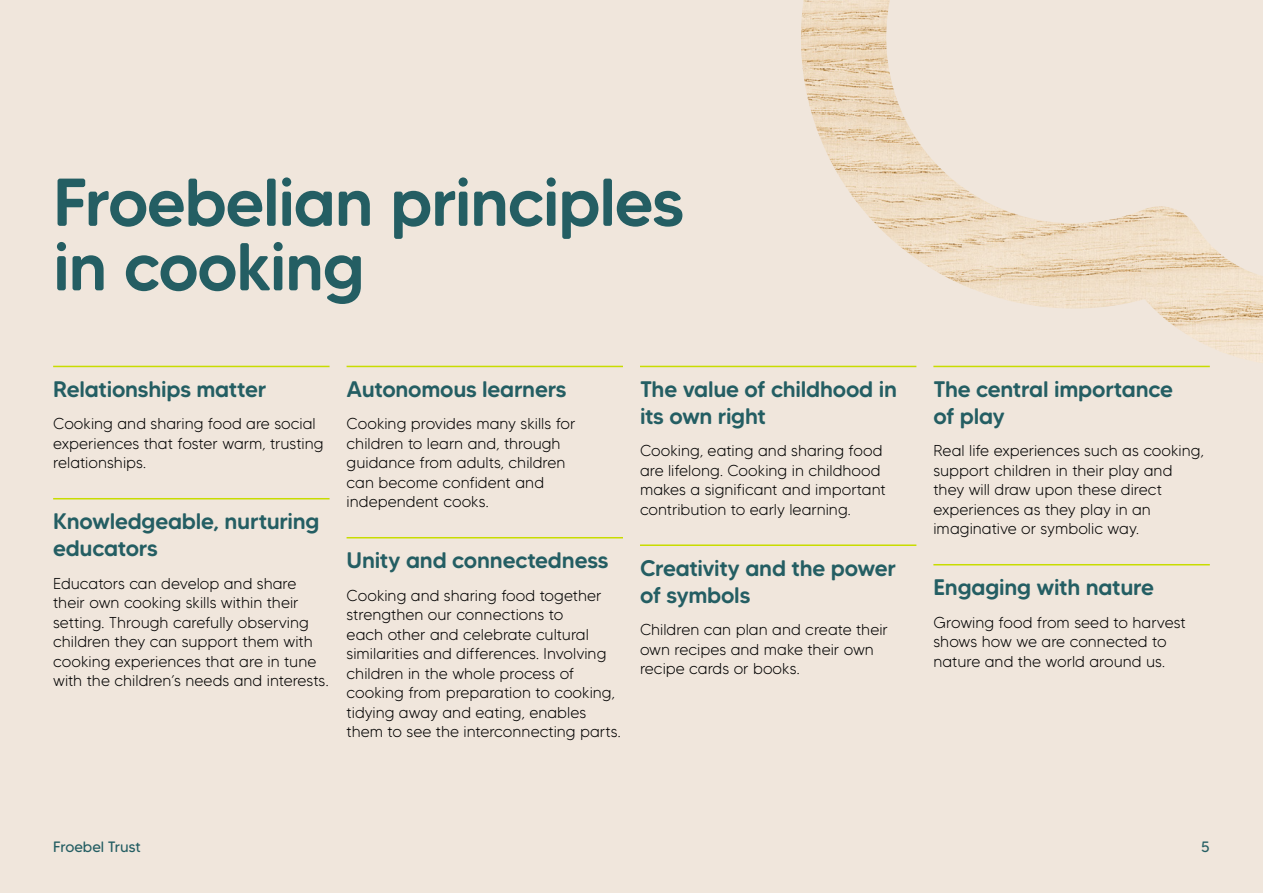
<style>
.page{position:relative;width:1263px;height:893px;background:#f0e6dc}
.page>*{position:absolute;margin:0;border:0;box-sizing:border-box;transform-origin:0 0}
.L1_Heading_50_50pt{font:500 67.5px/64.5px "MADE Tommy Soft";letter-spacing:-.02em;color:#245e63}
.L2_Heading__rule_15_18pt{font:500 22.5px/27px "MADE Tommy Soft";letter-spacing:-.01em;color:#245e63}
.Body_copy_10_5_13pt__2mm_space{font:300 15.75px/19.5px "MADE Tommy Soft";color:#000}
.t1{font:15px "MADE Tommy Soft";letter-spacing:-.005em;color:#245e63}
</style>
<div class="page">
<img style="left:801px;top:0;width:462px;height:362px">
<hr style="left:53px;top:366px;width:277px;height:1px;background:#c8dc00">
<hr style="left:53px;top:498px;width:277px;height:1px;background:#c8dc00">
<hr style="left:347px;top:366px;width:276px;height:1px;background:#c8dc00">
<hr style="left:347px;top:537px;width:276px;height:1px;background:#c8dc00">
<hr style="left:640px;top:366px;width:276px;height:1px;background:#c8dc00">
<hr style="left:640px;top:544px;width:276px;height:2px;background:#c8dc00">
<hr style="left:933px;top:366px;width:277px;height:1px;background:#c8dc00">
<hr style="left:933px;top:564px;width:277px;height:1px;background:#c8dc00">
<p class="L1_Heading_50_50pt" style="left:53px;top:169px;width:632px">Froebelian principles in cooking</p>
<p class="L2_Heading__rule_15_18pt" style="left:53px;top:375px;width:215px">Relationships matter</p>
<p class="Body_copy_10_5_13pt__2mm_space" style="left:53px;top:414px;width:272px">Cooking and sharing food are social experiences that foster warm, trusting relationships.</p>
<p class="L2_Heading__rule_15_18pt" style="left:53px;top:508px;width:268px">Knowledgeable, nurturing educators</p>
<p class="Body_copy_10_5_13pt__2mm_space" style="left:53px;top:573px;width:277px">Educators can develop and share their own cooking skills within their setting. Through carefully observing children they can support them with cooking experiences that are in tune with the children’s needs and interests.</p>
<p class="L2_Heading__rule_15_18pt" style="left:347px;top:375px;width:222px">Autonomous learners</p>
<p class="Body_copy_10_5_13pt__2mm_space" style="left:347px;top:414px;width:230px">Cooking provides many skills for children to learn and, through guidance from adults, children can become confident and independent cooks.</p>
<p class="L2_Heading__rule_15_18pt" style="left:347px;top:547px;width:263px">Unity and connectedness</p>
<p class="Body_copy_10_5_13pt__2mm_space" style="left:347px;top:585px;width:276px">Cooking and sharing food together strengthen our connections to<br>each other and celebrate cultural similarities and differences. Involving children in the whole process of cooking from preparation to cooking, tidying away and eating, enables them to see the interconnecting parts.</p>
<p class="L2_Heading__rule_15_18pt" style="left:640px;top:375px;width:259px">The value of childhood in its own right</p>
<p class="Body_copy_10_5_13pt__2mm_space" style="left:640px;top:441px;width:247px">Cooking, eating and sharing food are lifelong. Cooking in childhood makes a significant and important contribution to early learning.</p>
<p class="L2_Heading__rule_15_18pt" style="left:640px;top:554px;width:258px">Creativity and the power of symbols</p>
<p class="Body_copy_10_5_13pt__2mm_space" style="left:640px;top:620px;width:249px">Children can plan and create their own recipes and make their own recipe cards or books.</p>
<p class="L2_Heading__rule_15_18pt" style="left:933px;top:375px;width:241px">The central importance of play</p>
<p class="Body_copy_10_5_13pt__2mm_space" style="left:933px;top:441px;width:272px">Real life experiences such as cooking, support children in their play and they will draw upon these direct experiences as they play in an imaginative or symbolic way.</p>
<p class="L2_Heading__rule_15_18pt" style="left:933px;top:574px;width:222px">Engaging with nature</p>
<p class="Body_copy_10_5_13pt__2mm_space" style="left:933px;top:612px;width:254px">Growing food from seed to harvest shows how we are connected to nature and the world around us.</p>
<p class="t1" style="left:53px;top:838px;width:89px">Froebel Trust</p>
<p class="t1" style="left:1201px;top:838px;width:10px">5</p>
</div>
